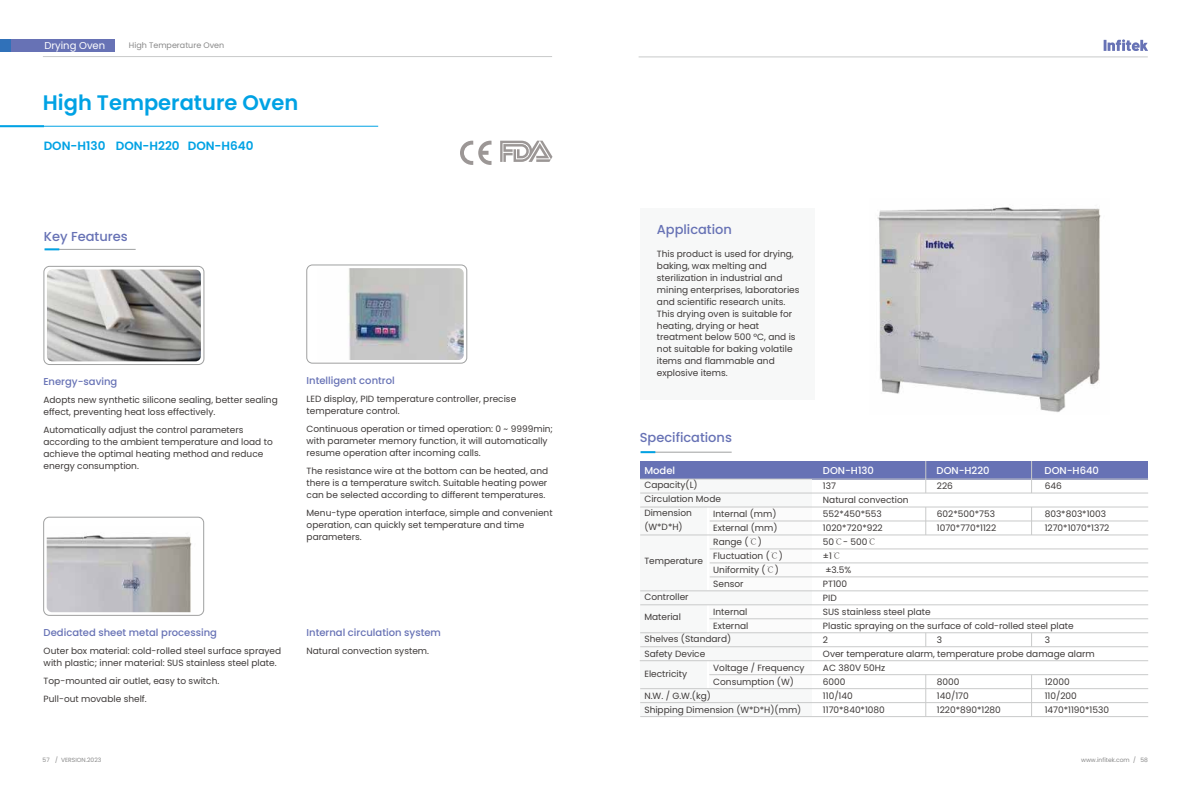
<style>
.page{position:relative;width:1191px;height:808px;background:#fff}
.page>*{position:absolute;margin:0;border:0;box-sizing:border-box;transform-origin:0 0}
.t1{font:600 21px "Poppins";color:#00a2e4}
.t2{font:500 13px "Poppins";color:#6772b5}
.t3{font:600 12px "Poppins";color:#00a2e4}
.t4{font:500 10px "Poppins";color:#6772b5}
.t5{font:500 10px "Poppins";color:#fff}
.t6{font:10px "Poppins";color:#fff}
.t7{font:9px/14px "Poppins";color:#3e3a39}
.t8{font:8px "Poppins";color:#898989}
.t9{font:6px "Poppins";color:#898989}
.s1{font-family:"Adobe Song Std";font-weight:300}
</style>
<div class="page">
<div style="left:641px;top:208px;width:174px;height:191px;background:#f7f8f8"></div>
<div style="left:640px;top:461px;width:508px;height:18px;background:#6772b5"></div>
<div style="left:640px;top:479px;width:67px;height:237px;background:#f7f8f8"></div>
<div style="left:709px;top:479px;width:103px;height:237px;background:#fbfbfb"></div>
<div style="left:640px;top:479px;width:171px;height:28px;background:#f7f8f8"></div>
<div style="left:640px;top:590px;width:171px;height:15px;background:#f7f8f8"></div>
<div style="left:640px;top:633px;width:171px;height:28px;background:#f7f8f8"></div>
<div style="left:640px;top:689px;width:171px;height:27px;background:#f7f8f8"></div>
<hr style="left:640px;top:493px;width:508px;height:1px;background:#c9caca">
<hr style="left:640px;top:507px;width:508px;height:1px;background:#c9caca">
<hr style="left:640px;top:479px;width:508px;height:1px;background:#c9caca">
<hr style="left:709px;top:521px;width:439px;height:1px;background:#c9caca">
<hr style="left:709px;top:549px;width:439px;height:1px;background:#c9caca">
<hr style="left:640px;top:535px;width:508px;height:1px;background:#c9caca">
<hr style="left:709px;top:563px;width:439px;height:1px;background:#c9caca">
<hr style="left:640px;top:591px;width:508px;height:1px;background:#c9caca">
<hr style="left:709px;top:577px;width:439px;height:1px;background:#c9caca">
<hr style="left:640px;top:632px;width:508px;height:1px;background:#c9caca">
<hr style="left:709px;top:618px;width:439px;height:1px;background:#c9caca">
<hr style="left:640px;top:604px;width:508px;height:1px;background:#c9caca">
<hr style="left:640px;top:646px;width:508px;height:1px;background:#c9caca">
<hr style="left:709px;top:674px;width:439px;height:1px;background:#c9caca">
<hr style="left:640px;top:660px;width:508px;height:1px;background:#c9caca">
<hr style="left:640px;top:688px;width:508px;height:1px;background:#c9caca">
<hr style="left:640px;top:702px;width:508px;height:1px;background:#c9caca">
<hr style="left:640px;top:716px;width:508px;height:1px;background:#c9caca">
<hr style="left:641px;top:452px;width:90px;height:1px;background:#9fa0a0">
<svg style="left:640px;top:451px;width:15px;height:2px"></svg>
<hr style="left:925px;top:461px;width:1px;height:32px;background:#c9caca">
<hr style="left:925px;top:675px;width:1px;height:41px;background:#c9caca">
<svg style="left:925px;top:508px;width:1px;height:27px"></svg>
<svg style="left:925px;top:633px;width:1px;height:13px"></svg>
<hr style="left:1031px;top:461px;width:1px;height:32px;background:#c9caca">
<hr style="left:1031px;top:675px;width:1px;height:41px;background:#c9caca">
<svg style="left:1031px;top:508px;width:1px;height:27px"></svg>
<svg style="left:1031px;top:633px;width:1px;height:13px"></svg>
<div style="left:306px;top:265px;width:161px;height:98px;border:1px solid #9fa0a0;border-radius:6px"></div>
<img style="left:348px;top:268px;width:116px;height:92px">
<div style="left:44px;top:266px;width:160px;height:99px;border:1px solid #9fa0a0;border-radius:6px"></div>
<img style="left:47px;top:269px;width:154px;height:92px">
<hr style="left:45px;top:249px;width:91px;height:1px;background:#9fa0a0">
<svg style="left:45px;top:248px;width:14px;height:2px"></svg>
<div style="left:43px;top:517px;width:161px;height:99px;border:1px solid #9fa0a0;border-radius:6px"></div>
<img style="left:47px;top:535px;width:145px;height:77px">
<hr style="left:638px;top:57px;width:509px;height:1px;background:#c9caca">
<div style="left:12px;top:39px;width:103px;height:13px;background:#6772b5"></div>
<div style="left:0;top:39px;width:11px;height:13px;background:#3071b9"></div>
<svg style="left:1103px;top:39px;width:45px;height:12px"></svg>
<hr style="left:43px;top:56px;width:509px;height:1px;background:#c9caca">
<hr style="left:0;top:126px;width:378px;height:1px;background:#00a2e4">
<hr style="left:0;top:125px;width:44px;height:2px;background:#00a2e4">
<svg style="left:500px;top:141px;width:52px;height:21px"></svg>
<svg style="left:460px;top:141px;width:31px;height:24px"></svg>
<img style="left:877px;top:207px;width:224px;height:205px">
<p class="t6" style="left:44px;top:39px;width:62px">Drying Oven</p>
<p class="t8" style="left:129px;top:41px;width:97px">High Temperature Oven</p>
<h1 class="t1" style="left:43px;top:90px;width:257px">High Temperature Oven</h1>
<h3 class="t3" style="left:44px;top:139px;width:211px">DON-H130 DON-H220 DON-H640</h3>
<h2 class="t2" style="left:44px;top:229px;width:85px">Key Features</h2>
<p class="t4" style="left:43px;top:375px;width:75px">Energy-saving</p>
<p class="t7" style="left:43px;top:393px;width:236px;line-height:12px">Adopts new synthetic silicone sealing, better sealing effect, preventing heat loss effectively.</p>
<p class="t7" style="left:43px;top:423px;width:231px;line-height:12px">Automatically adjust the control parameters according to the ambient temperature and load to achieve the optimal heating method and reduce energy consumption.</p>
<p class="t4" style="left:306px;top:375px;width:90px">Intelligent control</p>
<p class="t7" style="left:306px;top:393px;width:211px;line-height:12px">LED display, PID temperature controller, precise temperature control.</p>
<p class="t7" style="left:306px;top:423px;width:248px;line-height:12px">Continuous operation or timed operation: 0 ~ 9999min; with parameter memory function, it will automatically resume operation after incoming calls.</p>
<p class="t7" style="left:306px;top:465px;width:243px;line-height:12px;text-align:justify">The resistance wire at the bottom can be heated, and there is a temperature switch. Suitable heating power can be selected according to different temperatures.</p>
<p class="t7" style="left:306px;top:507px;width:247px;line-height:12px">Menu-type operation interface, simple and convenient operation, can quickly set temperature and time parameters.</p>
<p class="t4" style="left:44px;top:627px;width:175px">Dedicated sheet metal processing</p>
<p class="t7" style="left:44px;top:645px;width:239px;line-height:12px">Outer box material: cold-rolled steel surface sprayed with plastic; inner material: SUS stainless steel plate.</p>
<p class="t7" style="left:44px;top:672px;width:177px;line-height:18px">Top-mounted air outlet, easy to switch.<br>Pull-out movable shelf.</p>
<p class="t4" style="left:306px;top:627px;width:136px">Internal circulation system</p>
<p class="t7" style="left:306px;top:644px;width:124px">Natural convection system.</p>
<h2 class="t2" style="left:657px;top:222px;width:77px">Application</h2>
<p class="t7" style="left:657px;top:247px;width:144px;line-height:12px">This product is used for drying, baking, wax melting and sterilization in industrial and mining enterprises, laboratories and scientific research units.<br>This drying oven is suitable for heating, drying or heat treatment below 500 °C, and is not suitable for baking volatile items and flammable and explosive items.</p>
<h2 class="t2" style="left:640px;top:429px;width:94px">Specifications</h2>
<p class="t5" style="left:644px;top:465px;width:32px">Model</p>
<p class="t7" style="left:644px;top:478px;width:78px">Capacity(L)<br>Circulation Mode<br>Dimension (W*D*H)</p>
<p class="t7" style="left:644px;top:554px;width:60px">Temperature</p>
<p class="t7" style="left:644px;top:590px;width:46px">Controller</p>
<p class="t7" style="left:644px;top:610px;width:38px">Material</p>
<p class="t7" style="left:644px;top:632px;width:88px">Shelves (Standard)<br>Safety Device</p>
<p class="t7" style="left:644px;top:666px;width:44px">Electricity</p>
<p class="t7" style="left:644px;top:688px;width:158px">N.W. / G.W.(kg)<br>Shipping Dimension (W*D*H)(mm)</p>
<p class="t7" style="left:713px;top:507px;width:71px">Internal (mm)<br>External (mm)<br>Range (<span class="s1">℃</span>)<br>Fluctuation (<span class="s1">℃</span>)<br>Uniformity (<span class="s1">℃</span>)<br>Sensor</p>
<p class="t7" style="left:713px;top:605px;width:37px">Internal<br>External</p>
<p class="t7" style="left:713px;top:661px;width:93px">Voltage / Frequency<br>Consumption (W)</p>
<p class="t5" style="left:823px;top:464px;width:52px">DON-H130</p>
<p class="t5" style="left:936px;top:464px;width:54px">DON-H220</p>
<p class="t5" style="left:1044px;top:464px;width:56px">DON-H640</p>
<p class="t7" style="left:1044px;top:478px;width:19px">646</p>
<p class="t7" style="left:1044px;top:506px;width:66px">803*803*1003<br>1270*1070*1372</p>
<p class="t7" style="left:823px;top:478px;width:273px">137<br>Natural convection<br>552*450*553<br>1020*720*922<br>50<span class="s1">℃</span>- 500<span class="s1">℃<br></span>±1<span class="s1">℃<br></span>±3.5%<br>PT100<br>PID<br>SUS stainless steel plate<br>Plastic spraying on the surface of cold-rolled steel plate<br>2<br>Over temperature alarm, temperature probe damage alarm<br>AC 380V 50Hz<br>6000<br>110/140<br>1170*840*1080</p>
<p class="t7" style="left:937px;top:478px;width:18px">226</p>
<p class="t7" style="left:937px;top:506px;width:61px">602*500*753<br>1070*770*1122</p>
<p class="t7" style="left:1044px;top:632px;width:7px">3</p>
<p class="t7" style="left:1044px;top:674px;width:66px">12000<br>110/200<br>1470*1190*1530</p>
<p class="t7" style="left:937px;top:632px;width:7px">3</p>
<p class="t7" style="left:937px;top:674px;width:66px">8000<br>140/170<br>1220*890*1280</p>
<p class="t9" style="left:43px;top:757px;width:60px">57 / VERSION.2023</p>
<p class="t9" style="left:1081px;top:757px;width:68px">www.infitek.com / 58</p>
</div>
